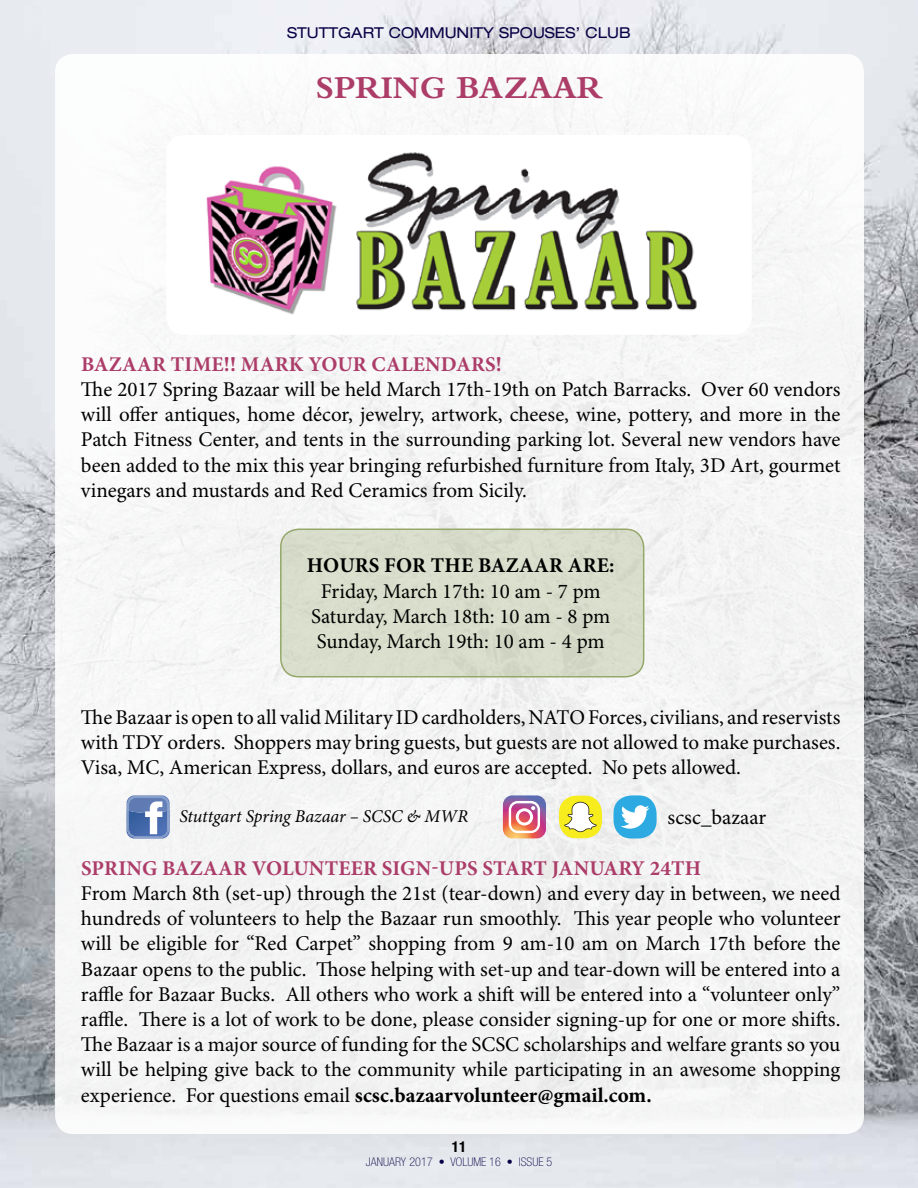
<style>
.page{position:relative;width:918px;height:1188px;background:#fff}
.page>*{position:absolute;margin:0;border:0;box-sizing:border-box;transform-origin:0 0}
.t1{font:700 33px "Bembo Std";color:#ac3d69}
.t2{font:21px/25.2px "Minion Pro";color:#000;text-align:justify}
.t3{font:700 21px "Minion Pro";letter-spacing:.01em;color:#ac3d69}
.t4{font:700 21px "Minion Pro";letter-spacing:.01em;color:#000}
.t5{font:italic 18px "Minion Pro";color:#000}
.t6{font:expanded 15px "Helvetica Neue LT Std";color:#070045}
.t7{font:700 condensed 15px "Helvetica Neue LT Std";color:#000}
.t8{font:100 condensed 12px "Helvetica Neue LT Std";color:#070045}
.s1{font-weight:700}
</style>
<div class="page">
<img style="left:0;top:0;width:918px;height:1188px">
<div style="left:55px;top:54px;width:809px;height:1080px;background:#f5f5f6;border-radius:18px"></div>
<div style="left:166px;top:135px;width:586px;height:200px;background:#fff;border-radius:18px"></div>
<img style="left:206px;top:152px;width:491px;height:163px">
<div style="left:281px;top:529px;width:363px;height:148px;background:#d9decb;border-radius:18px"></div>
<svg style="left:127px;top:795px;width:43px;height:44px"></svg>
<svg style="left:503px;top:795px;width:43px;height:43px"></svg>
<svg style="left:559px;top:795px;width:43px;height:44px"></svg>
<svg style="left:614px;top:795px;width:43px;height:44px"></svg>
<div style="left:280px;top:529px;width:364px;height:148px;border:2px solid #95a869;border-radius:18px"></div>
<p class="t6" style="left:287px;top:24px;width:345px">STUTTGART COMMUNITY SPOUSES’ CLUB</p>
<h1 class="t1" style="left:316px;top:69px;width:288px">SPRING BAZAAR</h1>
<p class="t3" style="left:81px;top:352px;width:422px">BAZAAR TIME!! MARK YOUR CALENDARS!</p>
<p class="t2" style="left:81px;top:378px;width:761px">The 2017 Spring Bazaar will be held March 17th-19th on Patch Barracks. Over 60 vendors will offer antiques, home décor, jewelry, artwork, cheese, wine, pottery, and more in the Patch Fitness Center, and tents in the surrounding parking lot. Several new vendors have been added to the mix this year bringing refurbished furniture from Italy, 3D Art, gourmet vinegars and mustards and Red Ceramics from Sicily.</p>
<p class="t4" style="left:307px;top:553px;width:309px">HOURS FOR THE BAZAAR ARE:</p>
<p class="t2" style="left:311px;top:579px;width:301px;text-align:center">Friday, March 17th: 10 am - 7 pm<br>Saturday, March 18th: 10 am - 8 pm<br>Sunday, March 19th: 10 am - 4 pm</p>
<p class="t2" style="left:81px;top:705px;width:761px">The Bazaar is open to all valid Military ID cardholders, NATO Forces, civilians, and reservists with TDY orders. Shoppers may bring guests, but guests are not allowed to make purchases.<br>Visa, MC, American Express, dollars, and euros are accepted. No pets allowed.</p>
<p class="t5" style="left:179px;top:805px;width:290px">Stuttgart Spring Bazaar – SCSC &amp; MWR</p>
<p class="t2" style="left:668px;top:805px;width:100px">scsc_bazaar</p>
<p class="t3" style="left:81px;top:856px;width:617px">SPRING BAZAAR VOLUNTEER SIGN-UPS START JANUARY 24TH</p>
<p class="t2" style="left:81px;top:882px;width:761px">From March 8th (set-up) through the 21st (tear-down) and every day in between, we need hundreds of volunteers to help the Bazaar run smoothly. This year people who volunteer will be eligible for “Red Carpet” shopping from 9 am-10 am on March 17th before the Bazaar opens to the public. Those helping with set-up and tear-down will be entered into a raffle for Bazaar Bucks. All others who work a shift will be entered into a “volunteer only” raffle. There is a lot of work to be done, please consider signing-up for one or more shifts.<br>The Bazaar is a major source of funding for the SCSC scholarships and welfare grants so you will be helping give back to the community while participating in an awesome shopping experience. For questions email <span class="s1">SCSC.BAZAARVOLUNTEER@GMAIL.COM.</span></p>
<p class="t7" style="left:452px;top:1137px;width:16px">11</p>
<p class="t8" style="left:366px;top:1155px;width:188px">JANUARY 2017 • VOLUME 16 • ISSUE 5</p>
</div>
